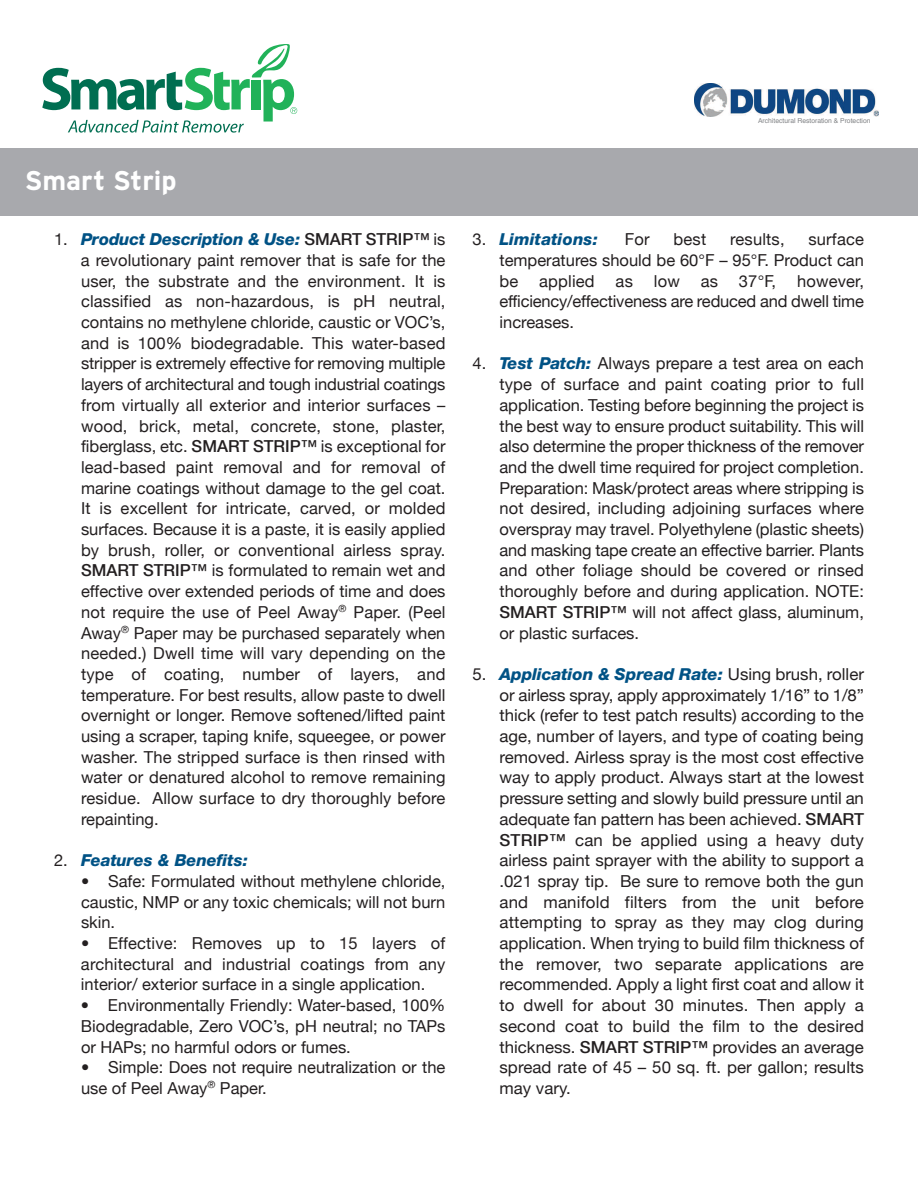
<style>
.page{position:relative;width:918px;height:1188px;background:#fff}
.page>*{position:absolute;margin:0;border:0;box-sizing:border-box;transform-origin:0 0}
.t1{font:700 27px "Interstate";color:#fff}
.t2{font:16.5px/20.7px "Helvetica Neue";color:#231f20;text-align:justify}
.t3{font:italic 800 16.5px "Helvetica Neue";color:#005285}
.t4{font:6.75px "Helvetica";color:#808285}
.s1{font-weight:800;font-style:italic;color:#005285}
.s2{font-weight:500}
.s3{font-weight:400;font-style:normal;color:#231f20}
</style>
<div class="page">
<div style="left:0;top:148px;width:918px;height:68px;background:#a8a9ad"></div>
<img style="left:695px;top:83px;width:184px;height:33px">
<svg style="left:42px;top:44px;width:255px;height:89px"></svg>
<h1 class="t1" style="left:25px;top:165px;width:153px">Smart Strip</h1>
<p class="t2" style="left:81px;top:229px;width:366px;text-indent:-27px">1. <span class="s1">Product Description &amp; Use:</span> <span class="s2">SMART STRIP™</span> is a revolutionary paint remover that is safe for the user, the substrate and the environment. It is classified as non-hazardous, is pH neutral, contains no methylene chloride, caustic or VOC’s, and is 100% biodegradable. This water-based stripper is extremely effective for removing multiple layers of architectural and tough industrial coatings from virtually all exterior and interior surfaces – wood, brick, metal, concrete, stone, plaster, fiberglass, etc. <span class="s2">SMART STRIP™</span> is exceptional for lead-based paint removal and for removal of marine coatings without damage to the gel coat.<br>It is excellent for intricate, carved, or molded surfaces. Because it is a paste, it is easily applied by brush, roller, or conventional airless spray.<br><span class="s2">SMART STRIP™</span> is formulated to remain wet and effective over extended periods of time and does not require the use of Peel Away<sup>®</sup> Paper. (Peel Away<sup>®</sup> Paper may be purchased separately when needed.) Dwell time will vary depending on the type of coating, number of layers, and temperature. For best results, allow paste to dwell overnight or longer. Remove softened/lifted paint using a scraper, taping knife, squeegee, or power washer. The stripped surface is then rinsed with water or denatured alcohol to remove remaining residue. Allow surface to dry thoroughly before repainting.</p>
<p class="t3" style="left:54px;top:854px;width:195px"><span class="s3">2.</span> Features &amp; Benefits:</p>
<p class="t2" style="left:81px;top:870px;width:366px">• Safe: Formulated without methylene chloride, caustic, NMP or any toxic chemicals; will not burn skin.</p>
<p class="t2" style="left:81px;top:933px;width:366px">• Effective: Removes up to 15 layers of architectural and industrial coatings from any interior/ exterior surface in a single application.</p>
<p class="t2" style="left:81px;top:995px;width:366px">• Environmentally Friendly: Water-based, 100% Biodegradable, Zero VOC’s, pH neutral; no TAPs or HAPs; no harmful odors or fumes.</p>
<p class="t2" style="left:81px;top:1057px;width:366px">• Simple: Does not require neutralization or the use of Peel Away<sup>®</sup> Paper.</p>
<p class="t4" style="left:758px;top:118px;width:114px">Architectural Restoration &amp; Protection</p>
<p class="t2" style="left:500px;top:229px;width:366px;text-indent:309px">surface temperatures should be 60°F – 95°F. Product can be</p>
<p class="t3" style="left:473px;top:233px;width:127px"><span class="s3">3.</span> Limitations:</p>
<p class="t2" style="left:625px;top:229px;width:26px">For</p>
<p class="t2" style="left:674px;top:229px;width:34px">best</p>
<p class="t2" style="left:730px;top:229px;width:56px">results,</p>
<p class="t2" style="left:500px;top:270px;width:366px;text-indent:298px">however, efficiency/effectiveness are reduced and dwell time increases.</p>
<p class="t2" style="left:499px;top:353px;width:366px;text-indent:-27px">4. <span class="s1">Test Patch:</span> Always prepare a test area on each type of surface and paint coating prior to full application. Testing before beginning the project is the best way to ensure product suitability. This will also determine the proper thickness of the remover and the dwell time required for project completion.<br>Preparation: Mask/protect areas where stripping is not desired, including adjoining surfaces where overspray may travel. Polyethylene (plastic sheets) and masking tape create an effective barrier. Plants and other foliage should be covered or rinsed thoroughly before and during application. NOTE:<br><span class="s2">SMART STRIP™</span> will not affect glass, aluminum, or plastic surfaces.</p>
<p class="t2" style="left:499px;top:663px;width:366px;text-indent:-27px">5. <span class="s1">Application &amp; Spread Rate:</span> Using brush, roller or airless spray, apply approximately 1/16” to 1/8” thick (refer to test patch results) according to the age, number of layers, and type of coating being removed. Airless spray is the most cost effective way to apply product. Always start at the lowest pressure setting and slowly build pressure until an adequate fan pattern has been achieved. <span class="s2">SMART STRIP™</span> can be applied using a heavy duty airless paint sprayer with the ability to support a .021 spray tip. Be sure to remove both the gun and manifold filters from the unit before attempting to spray as they may clog during application. When trying to build film thickness of the remover, two separate applications are recommended. Apply a light first coat and allow it to dwell for about 30 minutes. Then apply a second coat to build the film to the desired thickness. <span class="s2">SMART STRIP™</span> provides an average spread rate of 45 – 50 sq. ft. per gallon; results may vary.</p>
<p class="t2" style="left:539px;top:270px;width:57px">applied</p>
<p class="t2" style="left:616px;top:270px;width:19px">as</p>
<p class="t2" style="left:654px;top:270px;width:28px">low</p>
<p class="t2" style="left:701px;top:270px;width:19px">as</p>
<p class="t2" style="left:739px;top:270px;width:39px">37°F,</p>
</div>
